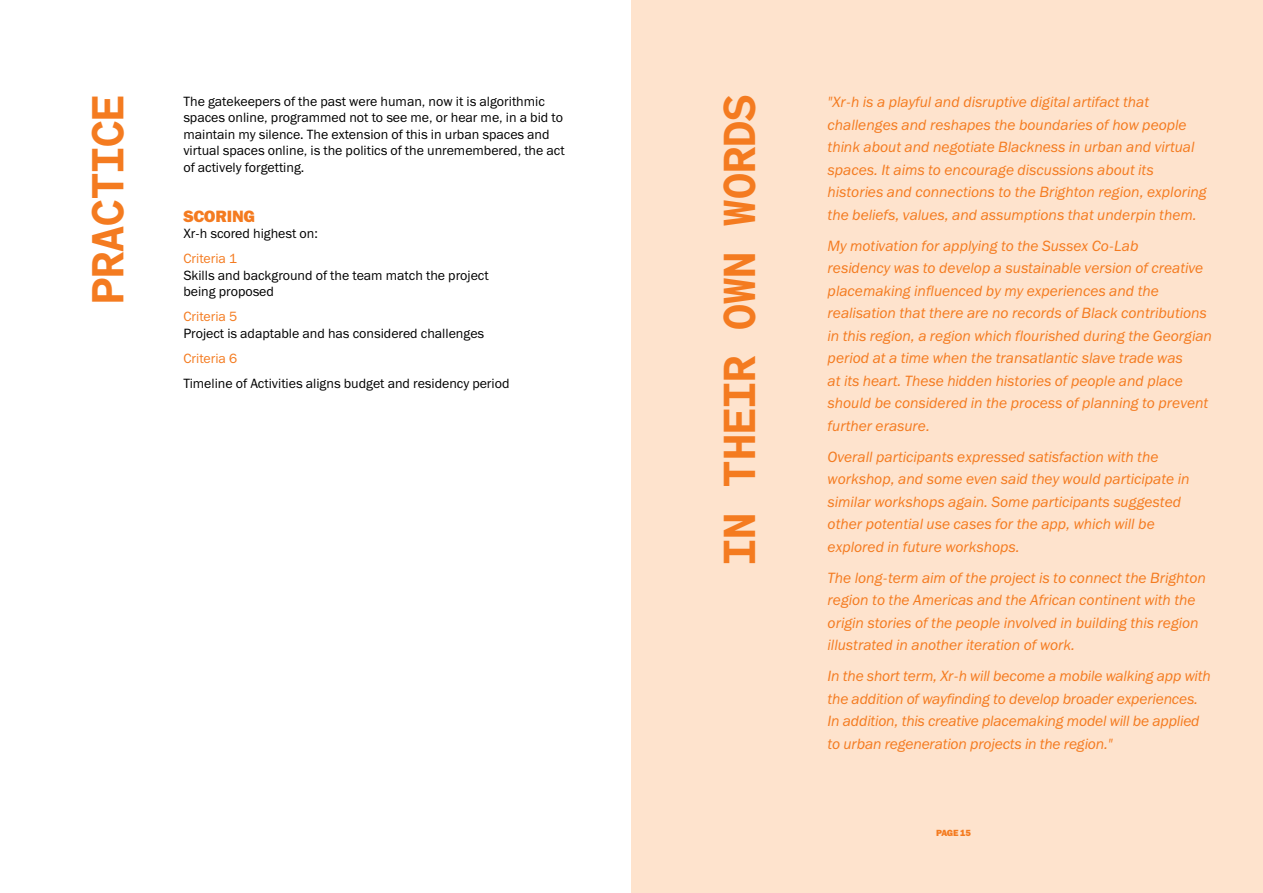
<style>
.page{position:relative;width:1263px;height:893px;background:#fff}
.page>*{position:absolute;margin:0;border:0;box-sizing:border-box;transform-origin:0 0}
.t1{font:600 43.5px "Test Sohne Mono";color:#f47b20}
.t2{font:16.5px "Franklin Gothic Heavy C";letter-spacing:-.02em;color:#f47b20}
.t3{font:italic 15px/22.5px "Franklin Gothic Book C";color:#f47b20}
.t4{font:13.5px/16.5px "Franklin Gothic Book C";color:#000}
.t5{font:13.5px "Franklin Gothic Book C";color:#f47b20}
.t6{font:9px "Franklin Gothic Heavy C";letter-spacing:-.025em;color:#f47b20}
</style>
<div class="page">
<div style="left:631px;top:0;width:632px;height:893px;background:#fee3cd"></div>
<h1 class="t1" style="left:711px;top:565px;width:471px;rotate:-90deg">IN THEIR OWN WORDS</h1>
<p class="t4" style="left:183px;top:93px;width:383px">The gatekeepers of the past were human, now it is algorithmic spaces online, programmed not to see me, or hear me, in a bid to maintain my silence. The extension of this in urban spaces and virtual spaces online, is the politics of the unremembered, the act of actively forgetting.</p>
<p class="t2" style="left:183px;top:207px;width:73px">SCORING</p>
<p class="t4" style="left:183px;top:225px;width:136px">Xr-h scored highest on:</p>
<p class="t5" style="left:183px;top:251px;width:55px">Criteria 1</p>
<p class="t4" style="left:183px;top:267px;width:307px">Skills and background of the team match the project being proposed</p>
<p class="t5" style="left:183px;top:309px;width:55px">Criteria 5</p>
<p class="t4" style="left:183px;top:325px;width:302px">Project is adaptable and has considered challenges</p>
<p class="t5" style="left:183px;top:351px;width:55px">Criteria 6</p>
<p class="t4" style="left:183px;top:375px;width:328px">Timeline of Activities aligns budget and residency period</p>
<h1 class="t1" style="left:80px;top:304px;width:210px;rotate:-90deg">PRACTICE</h1>
<p class="t3" style="left:828px;top:91px;width:381px">"Xr-h is a playful and disruptive digital artifact that challenges and reshapes the boundaries of how people think about and negotiate Blackness in urban and virtual spaces. It aims to encourage discussions about its histories and connections to the Brighton region, exploring the beliefs, values, and assumptions that underpin them.</p>
<p class="t3" style="left:828px;top:234px;width:386px">My motivation for applying to the Sussex Co-Lab<br>residency was to develop a sustainable version of creative placemaking influenced by my experiences and the realisation that there are no records of Black contributions in this region, a region which flourished during the Georgian period at a time when the transatlantic slave trade was<br>at its heart. These hidden histories of people and place should be considered in the process of planning to prevent further erasure.</p>
<p class="t3" style="left:828px;top:445px;width:363px">Overall participants expressed satisfaction with the workshop, and some even said they would participate in similar workshops again. Some participants suggested other potential use cases for the app, which will be explored in future workshops.</p>
<p class="t3" style="left:828px;top:566px;width:380px">The long-term aim of the project is to connect the Brighton region to the Americas and the African continent with the origin stories of the people involved in building this region illustrated in another iteration of work.</p>
<p class="t3" style="left:828px;top:665px;width:384px">In the short term, Xr-h will become a mobile walking app with the addition of wayfinding to develop broader experiences.<br>In addition, this creative placemaking model will be applied to urban regeneration projects in the region."</p>
<p class="t6" style="left:936px;top:828px;width:37px">PAGE 15</p>
</div>
